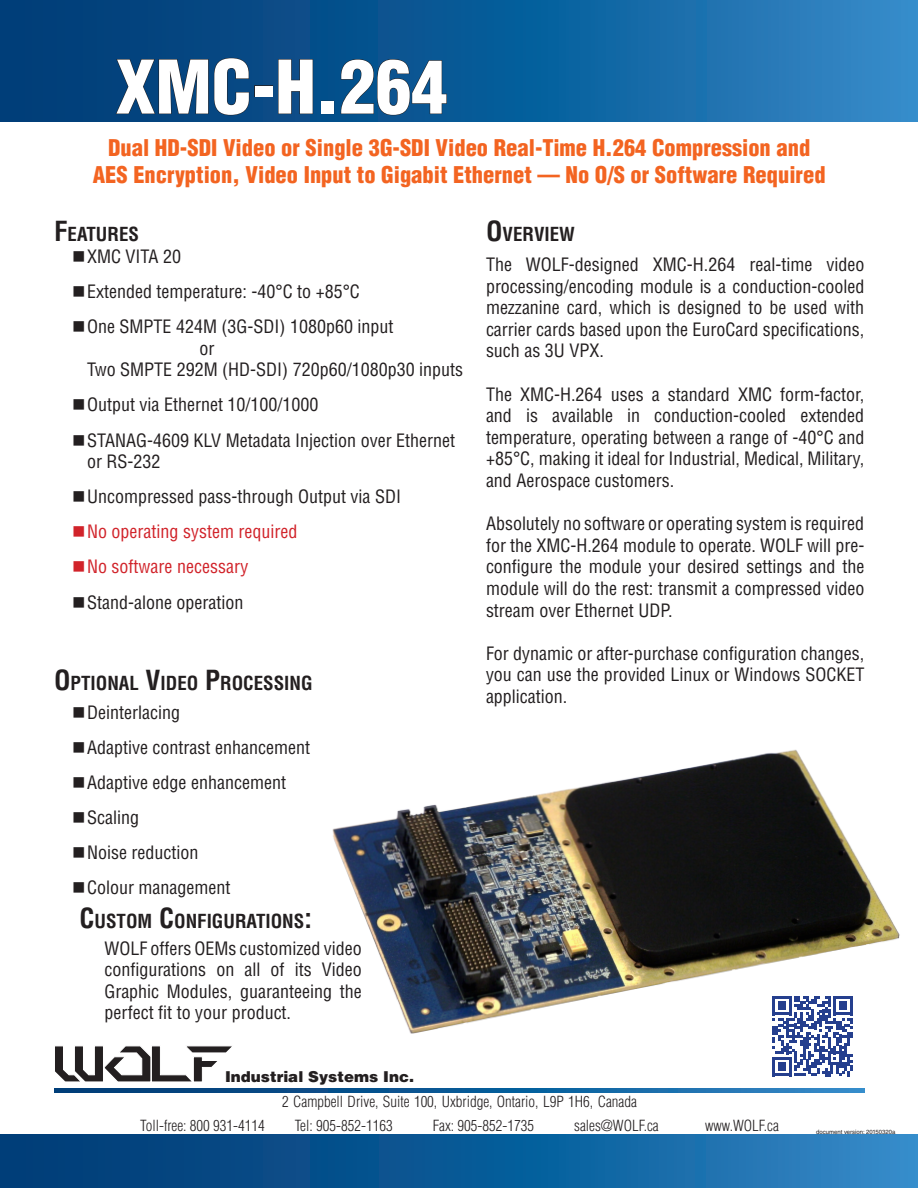
<style>
.page{position:relative;width:918px;height:1188px;background:#fff}
.page>*{position:absolute;margin:0;border:0;box-sizing:border-box;transform-origin:0 0}
.t1{font:900 condensed 72px "Helvetica LT Std";color:#fff}
.Subtitle{font:900 condensed 22.5px/27px "Helvetica LT Std";color:#f36421;text-align:center}
.Heading{font:700 condensed 18.9px "Helvetica LT Std";color:#231f20}
.Standard_Paragraph{font:condensed 18px/21.6px "Helvetica LT Std";color:#231f20;text-align:justify}
.t2{font:condensed 18px "Helvetica LT Std";color:#d1232a}
.t3{font:300 condensed 15px "Helvetica LT Std";color:#231f20}
.t4{font:900 15px "Helvetica LT Std";color:#231f20}
.t5{font:6px "Helvetica LT Std";color:#231f20}
.s1{font-size:27px}
</style>
<div class="page">
<svg style="left:0;top:1134px;width:918px;height:54px;background:#105d99"></svg>
<svg style="left:55px;top:1088px;width:809px;height:5px;background:#105d99"></svg>
<svg style="left:55px;top:1046px;width:177px;height:36px"></svg>
<svg style="left:0;top:0;width:918px;height:122px;background:#12609c"></svg>
<img style="left:332px;top:749px;width:568px;height:285px">
<svg style="left:115px;top:58px;width:135px;height:58px;background:#084175"></svg>
<div style="left:254px;top:85px;width:19px;height:12px;border:1px solid #231f20"></div>
<svg style="left:278px;top:59px;width:35px;height:55px;background:#10467a"></svg>
<div style="left:321px;top:101px;width:13px;height:13px;border:1px solid #231f20"></div>
<svg style="left:340px;top:59px;width:107px;height:57px;background:#0b4e84"></svg>
<svg style="left:772px;top:996px;width:81px;height:80px"></svg>
<p class="t1" style="left:116px;top:42px;width:334px">XMC-H.264</p>
<p class="Subtitle" style="left:93px;top:134px;width:734px">Dual HD-SDI Video or Single 3G-SDI Video Real-Time H.264 Compression and<br>AES Encryption, Video Input to Gigabit Ethernet — No O/S or Software Required</p>
<p class="Heading" style="left:54px;top:223px;width:86px"><span class="s1">F</span>EATURES</p>
<p class="Heading" style="left:486px;top:223px;width:90px"><span class="s1">O</span>VERVIEW</p>
<p class="Standard_Paragraph" style="left:486px;top:253px;width:380px">The WOLF-designed XMC-H.264 real-time video processing/encoding module is a conduction-cooled mezzanine card, which is designed to be used with carrier cards based upon the EuroCard specifications, such as 3U VPX.</p>
<p class="Standard_Paragraph" style="left:486px;top:383px;width:380px">The XMC-H.264 uses a standard XMC form-factor, and is available in conduction-cooled extended temperature, operating between a range of -40°C and +85°C, making it ideal for Industrial, Medical, Military, and Aerospace customers.</p>
<p class="Standard_Paragraph" style="left:486px;top:513px;width:380px">Absolutely no software or operating system is required for the XMC-H.264 module to operate. WOLF will pre&shy;configure the module your desired settings and the module will do the rest: transmit a compressed video stream over Ethernet UDP.</p>
<p class="Standard_Paragraph" style="left:486px;top:642px;width:380px">For dynamic or after-purchase configuration changes, you can use the provided Linux or Windows SOCKET application.</p>
<p class="Standard_Paragraph" style="left:87px;top:245px;width:96px">XMC VITA 20</p>
<p class="Standard_Paragraph" style="left:87px;top:281px;width:274px">Extended temperature: -40°C to +85°C</p>
<p class="Standard_Paragraph" style="left:87px;top:316px;width:308px">One SMPTE 424M (3G-SDI) 1080p60 input</p>
<p class="Standard_Paragraph" style="left:200px;top:337px;width:16px">or</p>
<p class="Standard_Paragraph" style="left:87px;top:359px;width:378px">Two SMPTE 292M (HD-SDI) 720p60/1080p30 inputs</p>
<p class="Standard_Paragraph" style="left:87px;top:394px;width:233px">Output via Ethernet 10/100/1000</p>
<p class="Standard_Paragraph" style="left:87px;top:429px;width:370px">STANAG-4609 KLV Metadata Injection over Ethernet or RS-232</p>
<p class="Standard_Paragraph" style="left:87px;top:486px;width:315px">Uncompressed pass-through Output via SDI</p>
<p class="t2" style="left:87px;top:520px;width:212px">No operating system required</p>
<p class="t2" style="left:87px;top:556px;width:163px">No software necessary</p>
<p class="Standard_Paragraph" style="left:87px;top:591px;width:158px">Stand-alone operation</p>
<p class="Heading" style="left:54px;top:671px;width:260px"><span class="s1">O</span>PTIONAL <span class="s1">V</span>IDEO <span class="s1">P</span>ROCESSING</p>
<p class="Standard_Paragraph" style="left:87px;top:701px;width:94px">Deinterlacing</p>
<p class="Standard_Paragraph" style="left:87px;top:736px;width:224px">Adaptive contrast enhancement</p>
<p class="Standard_Paragraph" style="left:87px;top:771px;width:200px">Adaptive edge enhancement</p>
<p class="Standard_Paragraph" style="left:87px;top:807px;width:53px">Scaling</p>
<p class="Standard_Paragraph" style="left:87px;top:842px;width:113px">Noise reduction</p>
<p class="Standard_Paragraph" style="left:87px;top:877px;width:145px">Colour management</p>
<p class="Heading" style="left:80px;top:909px;width:234px"><span class="s1">C</span>USTOM <span class="s1">C</span>ONFIGURATIONS<span class="s1">:</span></p>
<p class="Standard_Paragraph" style="left:104px;top:937px;width:259px">WOLF offers OEMs customized video configurations on all of its Video Graphic Modules, guaranteeing the perfect fit to your product.</p>
<p class="t4" style="left:225px;top:1066px;width:191px">Industrial Systems Inc.</p>
<p class="t3" style="left:282px;top:1092px;width:356px">2 Campbell Drive, Suite 100, Uxbridge, Ontario, L9P 1H6, Canada</p>
<p class="t3" style="left:140px;top:1116px;width:126px">Toll-free: 800 931-4114</p>
<p class="t3" style="left:295px;top:1116px;width:99px">Tel: 905-852-1163</p>
<p class="t3" style="left:433px;top:1116px;width:103px">Fax: 905-852-1735</p>
<p class="t3" style="left:574px;top:1116px;width:86px">sales@WOLF.ca</p>
<p class="t3" style="left:705px;top:1116px;width:75px">www.WOLF.ca</p>
<p class="t5" style="left:816px;top:1128px;width:81px">document version: 20150320a</p>
</div>
